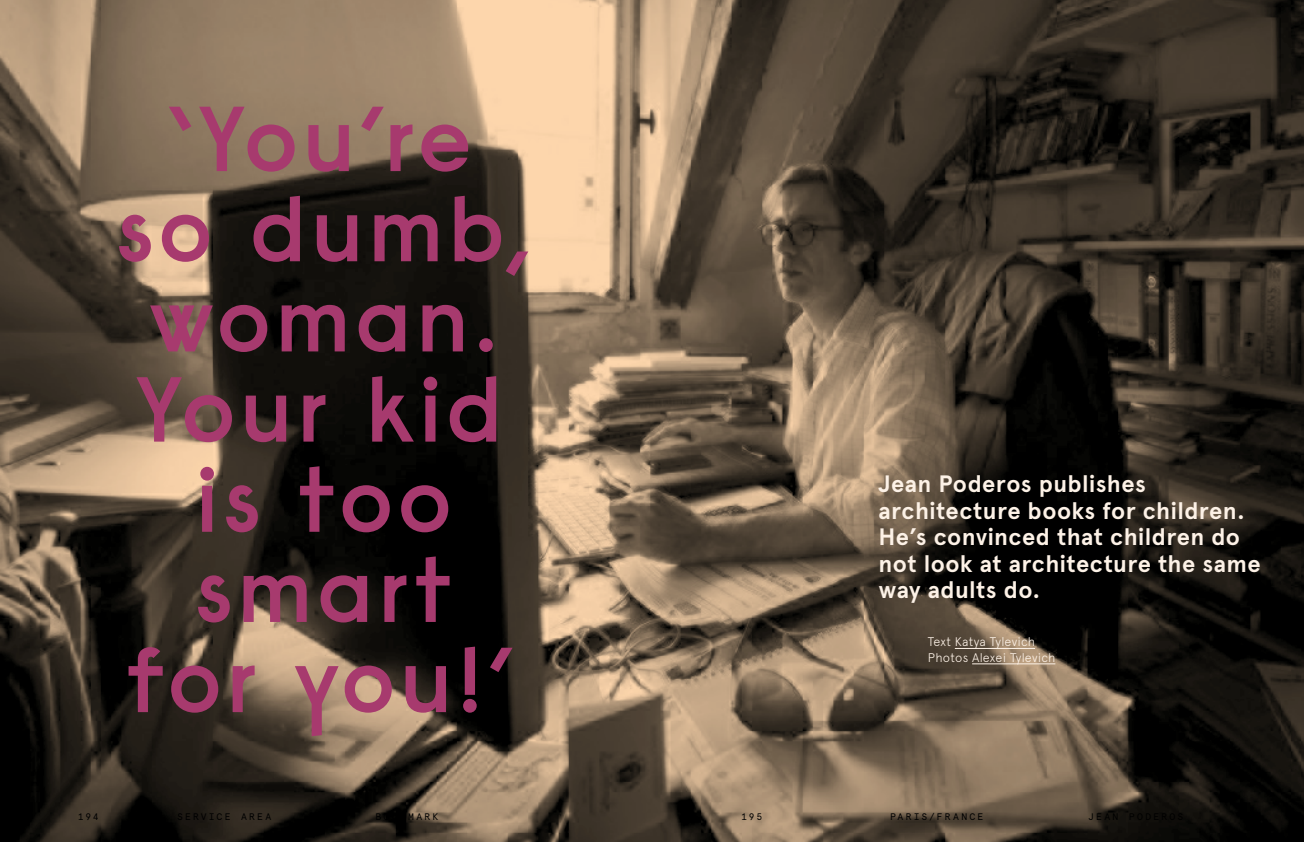
<style>
.page{position:relative;width:1304px;height:842px;background:#fff}
.page>*{position:absolute;margin:0;border:0;box-sizing:border-box;transform-origin:0 0}
.t1{font:600 92px/90.2px "Raisonne";letter-spacing:.04em;color:#a73a6e;text-align:center}
.t2{font:700 23.7px/26.4px "Apercu";letter-spacing:.02em;color:#fdf2e7}
.t3{font:300 12.5px/15.4px "Apercu";letter-spacing:.01em;color:#fdf2e7}
.t4{font:9.5px "Apercu Mono";letter-spacing:.23em;color:#000}
</style>
<div class="page">
<img style="left:0;top:0;width:1304px;height:842px">
<hr style="left:955px;top:648px;width:80px;height:1px;background:#fdf2e7">
<hr style="left:972px;top:663px;width:83px;height:1px;background:#fdf2e7">
<h1 class="t1" style="left:116px;top:92px;width:417px">‘You’re so dumb, woman.<br>Your kid is too smart<br>for you!’</h1>
<p class="t2" style="left:878px;top:471px;width:384px">Jean Poderos publishes architecture books for children.<br>He’s convinced that children do not look at architecture the same way adults do.</p>
<p class="t3" style="left:928px;top:634px;width:129px">Text Katya Tylevich<br>Photos Alexei Tylevich</p>
<p class="t4" style="left:78px;top:811px;width:22px">194</p>
<p class="t4" style="left:177px;top:811px;width:96px">SERVICE AREA</p>
<p class="t4" style="left:375px;top:811px;width:65px">BOOKMARK</p>
<p class="t4" style="left:741px;top:811px;width:22px">195</p>
<p class="t4" style="left:890px;top:811px;width:95px">PARIS/FRANCE</p>
</div>
